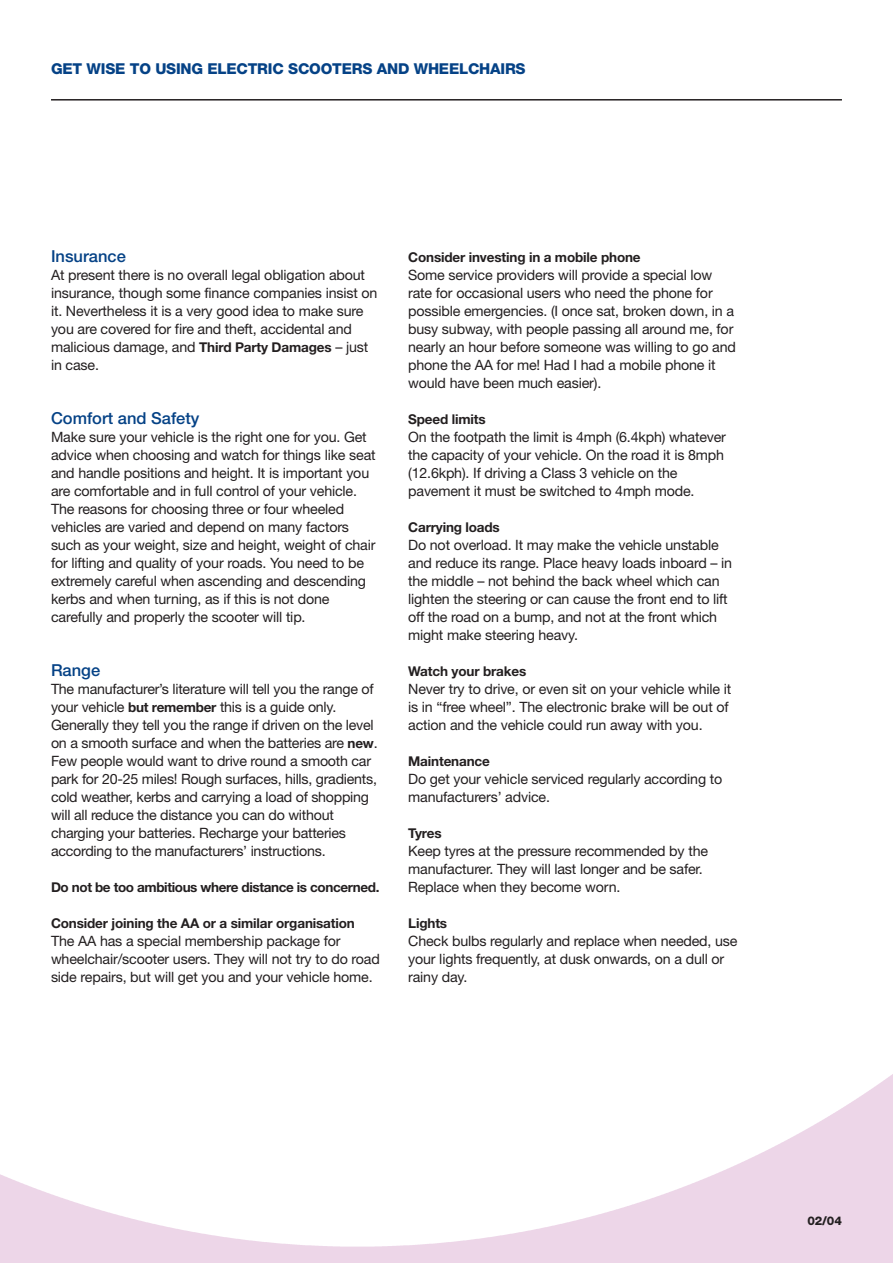
<style>
.page{position:relative;width:893px;height:1263px;background:#fff}
.page>*{position:absolute;margin:0;border:0;box-sizing:border-box;transform-origin:0 0}
.t1{font:500 16.5px "Helvetica Neue";color:#054286}
.t2{font:800 15px "Helvetica Neue";letter-spacing:-.015em;color:#054286}
.t3{font:14.25px/18px "Helvetica Neue";letter-spacing:-.01em;color:#231f20}
.t4{font:700 13.5px "Helvetica Neue";letter-spacing:-.01em;color:#231f20}
.t5{font:700 13.5px "Helvetica Neue";letter-spacing:-.03em;color:#231f20}
.t6{font:800 12px "Helvetica Neue";color:#231f20}
.s1{font-weight:700;font-size:13.5px}
</style>
<div class="page">
<img style="left:0;top:1075px;width:892px;height:188px">
<hr style="left:51px;top:99px;width:791px;height:2px;background:#231f20">
<p class="t2" style="left:51px;top:60px;width:476px">GET WISE TO USING ELECTRIC SCOOTERS AND WHEELCHAIRS</p>
<p class="t1" style="left:51px;top:246px;width:76px">Insurance</p>
<p class="t3" style="left:51px;top:265px;width:328px">At present there is no overall legal obligation about insurance, though some finance companies insist on it. Nevertheless it is a very good idea to make sure you are covered for fire and theft, accidental and malicious damage, and <span class="s1">Third Party Damages</span> – just in case.</p>
<p class="t1" style="left:51px;top:408px;width:150px">Comfort and Safety</p>
<p class="t3" style="left:51px;top:427px;width:326px">Make sure your vehicle is the right one for you. Get advice when choosing and watch for things like seat and handle positions and height. It is important you are comfortable and in full control of your vehicle.<br>The reasons for choosing three or four wheeled vehicles are varied and depend on many factors such as your weight, size and height, weight of chair for lifting and quality of your roads. You need to be extremely careful when ascending and descending kerbs and when turning, as if this is not done carefully and properly the scooter will tip.</p>
<p class="t1" style="left:51px;top:660px;width:51px">Range</p>
<p class="t3" style="left:51px;top:679px;width:328px">The manufacturer’s literature will tell you the range of your vehicle <span class="s1">but remember</span> this is a guide only.<br>Generally they tell you the range if driven on the level on a smooth surface and when the batteries are <span class="s1">new</span>.<br>Few people would want to drive round a smooth car park for 20-25 miles! Rough surfaces, hills, gradients, cold weather, kerbs and carrying a load of shopping will all reduce the distance you can do without charging your batteries. Recharge your batteries according to the manufacturers’ instructions.</p>
<p class="t5" style="left:51px;top:879px;width:330px">Do not be too ambitious where distance is concerned.</p>
<p class="t4" style="left:51px;top:915px;width:305px">Consider joining the AA or a similar organisation</p>
<p class="t3" style="left:51px;top:931px;width:330px">The AA has a special membership package for wheelchair/scooter users. They will not try to do road side repairs, but will get you and your vehicle home.</p>
<p class="t4" style="left:408px;top:249px;width:234px">Consider investing in a mobile phone</p>
<p class="t3" style="left:408px;top:265px;width:329px">Some service providers will provide a special low rate for occasional users who need the phone for possible emergencies. (I once sat, broken down, in a busy subway, with people passing all around me, for nearly an hour before someone was willing to go and phone the AA for me! Had I had a mobile phone it would have been much easier).</p>
<p class="t4" style="left:408px;top:411px;width:79px">Speed limits</p>
<p class="t3" style="left:408px;top:427px;width:319px">On the footpath the limit is 4mph (6.4kph) whatever the capacity of your vehicle. On the road it is 8mph (12.6kph). If driving a Class 3 vehicle on the pavement it must be switched to 4mph mode.</p>
<p class="t4" style="left:408px;top:519px;width:93px">Carrying loads</p>
<p class="t3" style="left:408px;top:535px;width:325px">Do not overload. It may make the vehicle unstable and reduce its range. Place heavy loads inboard – in the middle – not behind the back wheel which can lighten the steering or can cause the front end to lift off the road on a bump, and not at the front which might make steering heavy.</p>
<p class="t4" style="left:408px;top:663px;width:120px">Watch your brakes</p>
<p class="t3" style="left:408px;top:679px;width:324px">Never try to drive, or even sit on your vehicle while it is in “free wheel”. The electronic brake will be out of action and the vehicle could run away with you.</p>
<p class="t4" style="left:408px;top:753px;width:83px">Maintenance</p>
<p class="t3" style="left:408px;top:769px;width:316px">Do get your vehicle serviced regularly according to manufacturers’ advice.</p>
<p class="t4" style="left:408px;top:825px;width:35px">Tyres</p>
<p class="t3" style="left:408px;top:841px;width:301px">Keep tyres at the pressure recommended by the manufacturer. They will last longer and be safer.<br>Replace when they become worn.</p>
<p class="t4" style="left:408px;top:915px;width:40px">Lights</p>
<p class="t3" style="left:408px;top:931px;width:331px">Check bulbs regularly and replace when needed, use your lights frequently, at dusk onwards, on a dull or rainy day.</p>
<p class="t6" style="left:807px;top:1213px;width:36px">02/04</p>
</div>
